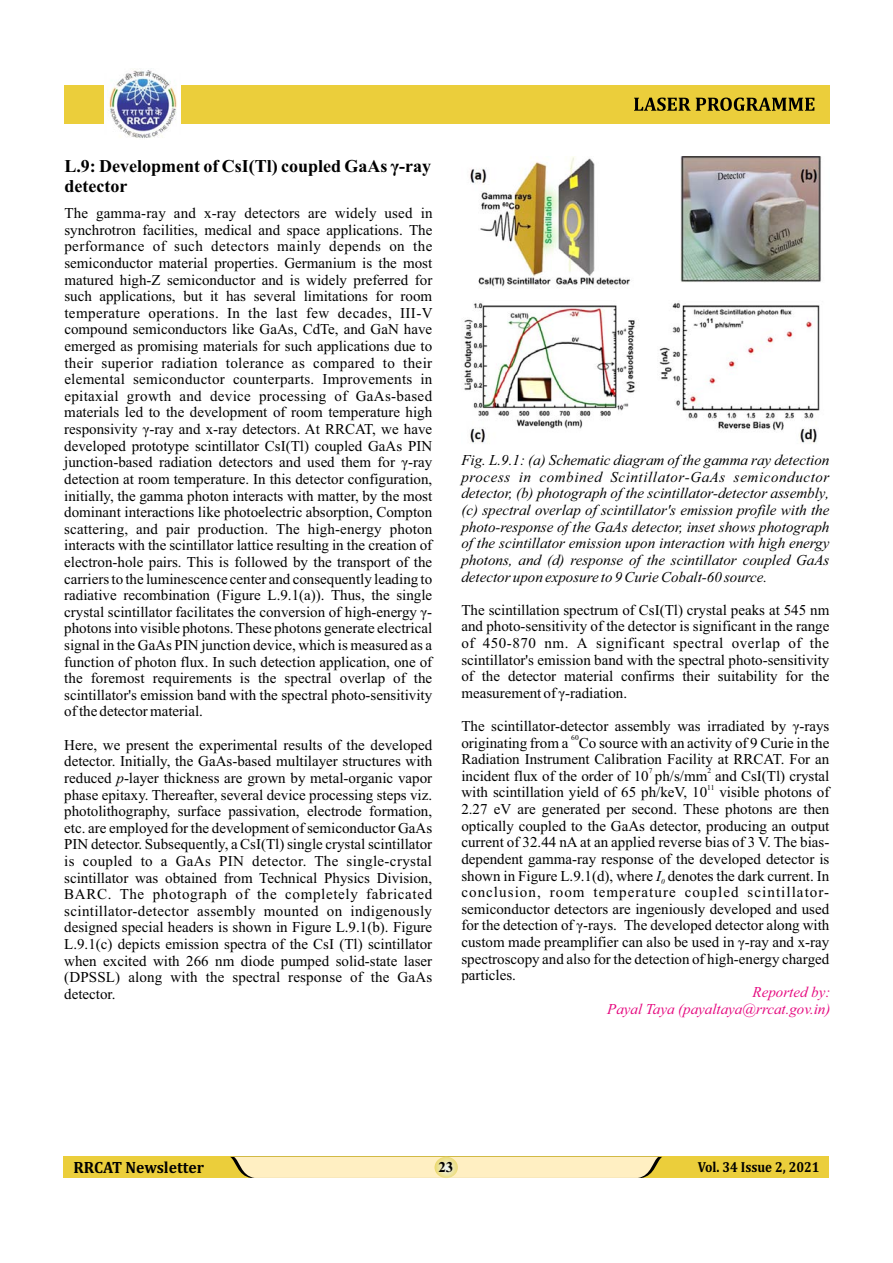
<style>
.page{position:relative;width:893px;height:1263px;background:#fff}
.page>*{position:absolute;margin:0;border:0;box-sizing:border-box;transform-origin:0 0}
.t1{font:700 18px/20px "Times New Roman";color:#000}
.t2{font:700 16.5px "Cambria";color:#000;scale:.95 1}
.t3{font:15px/16.6px "Times New Roman";color:#000;text-align:justify}
.t4{font:italic 15px/16.6px "Times New Roman";color:#000;text-align:justify}
.t5{font:italic 15px/16.6px "Times New Roman";color:#e5097f;text-align:right}
.t6{font:700 15px "Times New Roman";color:#000}
.t7{font:700 14.7px "Cambria";color:#000;scale:.89 1}
.t8{font:7.5px "Times New Roman";color:#000}
.t9{font:italic 7.5px "Times New Roman";color:#000}
.s1{font-style:italic}
</style>
<div class="page">
<div style="left:63px;top:1157px;width:766px;height:21px;background:#ebce3b"></div>
<div style="left:230px;top:1157px;width:432px;height:21px;background:#ffefc2"></div>
<svg style="left:435px;top:1157px;width:23px;height:21px"></svg>
<div style="left:64px;top:85px;width:765px;height:38px;background:#ebce3b"></div>
<svg style="left:634px;top:98px;width:180px;height:13px"></svg>
<div style="left:104px;top:73px;width:77px;height:62px;background:#fefefe"></div>
<img style="left:109px;top:70px;width:68px;height:68px">
<img style="left:464px;top:156px;width:358px;height:288px">
<p class="t1" style="left:64px;top:158px;width:368px">L.9: Development of CsI(Tl) coupled GaAs γ-ray detector</p>
<p class="t3" style="left:64px;top:206px;width:370px">The gamma-ray and x-ray detectors are widely used in synchrotron facilities, medical and space applications. The performance of such detectors mainly depends on the semiconductor material properties. Germanium is the most matured high-Z semiconductor and is widely preferred for such applications, but it has several limitations for room temperature operations. In the last few decades, III-V compound semiconductors like GaAs, CdTe, and GaN have emerged as promising materials for such applications due to their superior radiation tolerance as compared to their elemental semiconductor counterparts. Improvements in epitaxial growth and device processing of GaAs-based materials led to the development of room temperature high responsivity γ-ray and x-ray detectors. At RRCAT, we have developed prototype scintillator CsI(Tl) coupled GaAs PIN junction-based radiation detectors and used them for γ-ray detection at room temperature. In this detector configuration, initially, the gamma photon interacts with matter, by the most dominant interactions like photoelectric absorption, Compton scattering, and pair production. The high-energy photon interacts with the scintillator lattice resulting in the creation of electron-hole pairs. This is followed by the transport of the carriers to the luminescence center and consequently leading to radiative recombination (Figure L.9.1(a)). Thus, the single crystal scintillator facilitates the conversion of high-energy γ&shy;photons into visible photons. These photons generate electrical signal in the GaAs PIN junction device, which is measured as a function of photon flux. In such detection application, one of the foremost requirements is the spectral overlap of the scintillator's emission band with the spectral photo-sensitivity of the detector material.</p>
<p class="t3" style="left:64px;top:738px;width:369px">Here, we present the experimental results of the developed detector. Initially, the GaAs-based multilayer structures with reduced <span class="s1">p</span>-layer thickness are grown by metal-organic vapor phase epitaxy. Thereafter, several device processing steps viz. photolithography, surface passivation, electrode formation, etc. are employed for the development of semiconductor GaAs PIN detector. Subsequently, a CsI(Tl) single crystal scintillator is coupled to a GaAs PIN detector. The single-crystal scintillator was obtained from Technical Physics Division, BARC. The photograph of the completely fabricated scintillator-detector assembly mounted on indigenously designed special headers is shown in Figure L.9.1(b). Figure L.9.1(c) depicts emission spectra of the CsI (Tl) scintillator when excited with 266 nm diode pumped solid-state laser (DPSSL) along with the spectral response of the GaAs detector.</p>
<p class="t4" style="left:461px;top:453px;width:369px">Fig. L.9.1: (a) Schematic diagram of the gamma ray detection process in combined Scintillator-GaAs semiconductor detector, (b) photograph of the scintillator-detector assembly, (c) spectral overlap of scintillator's emission profile with the photo-response of the GaAs detector, inset shows photograph of the scintillator emission upon interaction with high energy photons, and (d) response of the scintillator coupled GaAs detector upon exposure to 9 Curie Cobalt-60 source.</p>
<p class="t3" style="left:461px;top:603px;width:369px">The scintillation spectrum of CsI(Tl) crystal peaks at 545 nm and photo-sensitivity of the detector is significant in the range of 450-870 nm. A significant spectral overlap of the scintillator's emission band with the spectral photo-sensitivity of the detector material confirms their suitability for the measurement of γ-radiation.</p>
<p class="t3" style="left:461px;top:719px;width:369px">The scintillator-detector assembly was irradiated by γ-rays</p>
<p class="t8" style="left:571px;top:735px;width:9px">60</p>
<p class="t3" style="left:461px;top:736px;width:369px">originating from a Co source with an activity of 9 Curie in the<br>Radiation Instrument Calibration Facility at RRCAT. For an</p>
<p class="t8" style="left:649px;top:768px;width:5px">7</p>
<p class="t8" style="left:707px;top:768px;width:5px">2</p>
<p class="t3" style="left:461px;top:769px;width:369px">incident flux of the order of 10 ph/s/mm and CsI(Tl) crystal</p>
<p class="t8" style="left:707px;top:785px;width:9px">11</p>
<p class="t3" style="left:461px;top:785px;width:369px">with scintillation yield of 65 ph/keV, 10 visible photons of 2.27 eV are generated per second. These photons are then optically coupled to the GaAs detector, producing an output current of 32.44 nA at an applied reverse bias of 3 V. The bias&shy;dependent gamma-ray response of the developed detector is shown in Figure L.9.1(d), where <span class="s1">I</span> denotes the dark current. In</p>
<p class="t9" style="left:661px;top:878px;width:5px">0</p>
<p class="t3" style="left:461px;top:885px;width:369px">conclusion, room temperature coupled scintillator&shy;semiconductor detectors are ingeniously developed and used for the detection of γ-rays. The developed detector along with custom made preamplifier can also be used in γ-ray and x-ray spectroscopy and also for the detection of high-energy charged particles.</p>
<p class="t5" style="left:607px;top:985px;width:225px">Reported by:<br>Payal Taya (payaltaya@rrcat.gov.in)</p>
<p class="t2" style="left:74px;top:1160px;width:139px">RRCAT Newsletter</p>
<p class="t6" style="left:438px;top:1162px;width:16px">23</p>
<p class="t7" style="left:698px;top:1160px;width:138px">Vol. 34 Issue 2, 2021</p>
</div>
